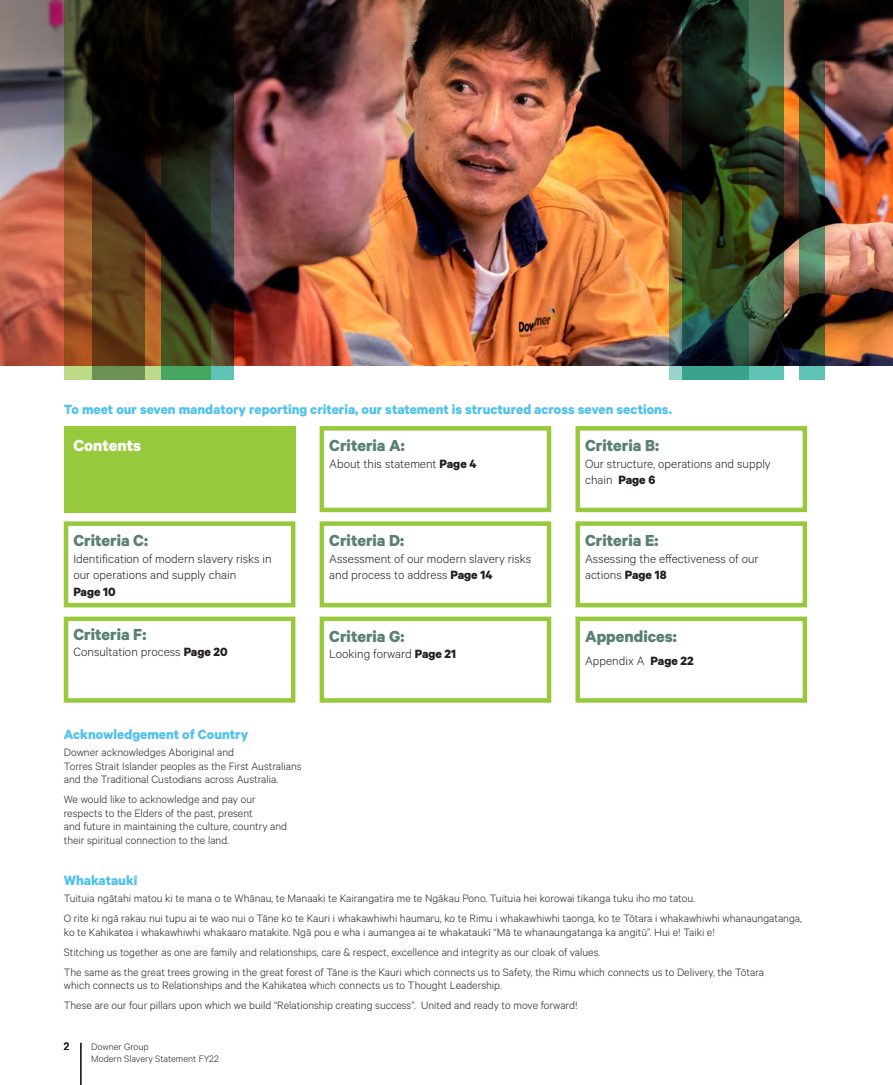
<style>
.page{position:relative;width:893px;height:1085px;background:#fff}
.page>*{position:absolute;margin:0;border:0;box-sizing:border-box;transform-origin:0 0}
.Bullet_Water_Blue{font:700 18px "Calibre";color:#588074}
.t1{font:700 18px "Calibre";color:#fff}
.subhead_2{font:700 15px "Calibre";color:#52c2ec}
.Bullet_Water_Blue-2{font:300 13.5px/16.5px "Calibre";color:#231f20}
.Body_Copy{font:300 12px/13.5px "Calibre";color:#231f20}
.t2{font:12px "Calibre";color:#231f20}
.t3{font:300 10.5px/12px "Calibre";color:#231f20}
.s1{font-weight:700}
</style>
<div class="page">
<img style="left:0;top:0;width:893px;height:366px">
<svg style="left:64px;top:0;width:98px;height:380px;background:#654524"></svg>
<svg style="left:162px;top:0;width:72px;height:380px;background:#1a2014"></svg>
<svg style="left:92px;top:0;width:53px;height:380px;background:#2f210f"></svg>
<svg style="left:669px;top:0;width:13px;height:380px;background:#4d442b"></svg>
<img style="left:682px;top:0;width:102px;height:380px">
<svg style="left:799px;top:0;width:25px;height:380px;background:#2c3b28"></svg>
<hr style="left:81px;top:1042px;width:1px;height:42px;background:#231f20">
<div style="left:64px;top:426px;width:231px;height:86px;background:#96c93c"></div>
<div style="left:575px;top:521px;width:232px;height:86px;border:4px solid #96c93c"></div>
<div style="left:64px;top:521px;width:231px;height:86px;border:4px solid #96c93c"></div>
<div style="left:320px;top:616px;width:231px;height:86px;border:4px solid #96c93c"></div>
<div style="left:575px;top:616px;width:232px;height:86px;border:4px solid #96c93c"></div>
<div style="left:575px;top:426px;width:232px;height:86px;border:4px solid #96c93c"></div>
<div style="left:64px;top:616px;width:231px;height:86px;border:4px solid #96c93c"></div>
<div style="left:320px;top:521px;width:231px;height:86px;border:4px solid #96c93c"></div>
<div style="left:320px;top:426px;width:231px;height:86px;border:4px solid #96c93c"></div>
<p class="subhead_2" style="left:64px;top:400px;width:610px">To meet our seven mandatory reporting criteria, our statement is structured across seven sections.</p>
<p class="t1" style="left:73px;top:434px;width:69px">Contents</p>
<p class="Bullet_Water_Blue" style="left:73px;top:529px;width:76px">Criteria C:</p>
<p class="Bullet_Water_Blue-2" style="left:73px;top:549px;width:200px">Identification of modern slavery risks in our operations and supply chain<br><span class="s1">Page 10</span></p>
<p class="Bullet_Water_Blue" style="left:73px;top:623px;width:75px">Criteria F:</p>
<p class="Bullet_Water_Blue-2" style="left:73px;top:643px;width:156px">Consultation process <span class="s1">Page 20</span></p>
<p class="subhead_2" style="left:64px;top:724px;width:186px">Acknowledgement of Country</p>
<p class="Body_Copy" style="left:64px;top:745px;width:239px">Downer acknowledges Aboriginal and<br>Torres Strait Islander peoples as the First Australians and the Traditional Custodians across Australia.</p>
<p class="Body_Copy" style="left:64px;top:792px;width:225px">We would like to acknowledge and pay our respects to the Elders of the past, present<br>and future in maintaining the culture, country and their spiritual connection to the land.</p>
<p class="Bullet_Water_Blue" style="left:329px;top:434px;width:77px">Criteria A:</p>
<p class="Bullet_Water_Blue-2" style="left:329px;top:454px;width:149px">About this statement <span class="s1">Page 4</span></p>
<p class="Bullet_Water_Blue" style="left:329px;top:529px;width:76px">Criteria D:</p>
<p class="Bullet_Water_Blue-2" style="left:329px;top:549px;width:203px">Assessment of our modern slavery risks and process to address <span class="s1">Page 14</span></p>
<p class="Bullet_Water_Blue" style="left:329px;top:625px;width:77px">Criteria G:</p>
<p class="Bullet_Water_Blue-2" style="left:329px;top:645px;width:129px">Looking forward <span class="s1">Page 21</span></p>
<p class="Bullet_Water_Blue" style="left:585px;top:434px;width:75px">Criteria B:</p>
<p class="Bullet_Water_Blue-2" style="left:585px;top:454px;width:187px">Our structure, operations and supply chain <span class="s1">Page 6</span></p>
<p class="Bullet_Water_Blue" style="left:585px;top:529px;width:75px">Criteria E:</p>
<p class="Bullet_Water_Blue-2" style="left:585px;top:549px;width:175px">Assessing the effectiveness of our actions <span class="s1">Page 18</span></p>
<p class="Bullet_Water_Blue" style="left:585px;top:625px;width:93px">Appendices:</p>
<p class="Bullet_Water_Blue-2" style="left:585px;top:651px;width:110px">Appendix A <span class="s1">Page 22</span></p>
<p class="subhead_2" style="left:64px;top:870px;width:75px">Whakataukī</p>
<p class="Body_Copy" style="left:64px;top:891px;width:633px">Tuituia ngātahi matou ki te mana o te Whānau, te Manaaki te Kairangatira me te Ngākau Pono. Tuituia hei korowai tikanga tuku iho mo tatou.</p>
<p class="Body_Copy" style="left:64px;top:911px;width:740px">O rite ki ngā rakau nui tupu ai te wao nui o Tāne ko te Kauri i whakawhiwhi haumaru, ko te Rimu i whakawhiwhi taonga, ko te Tōtara i whakawhiwhi whanaungatanga, ko te Kahikatea i whakawhiwhi whakaaro matakite. Ngā pou e wha i aumangea ai te whakataukī “Mā te whanaungatanga ka angitū”. Hui e! Taiki e!</p>
<p class="Body_Copy" style="left:64px;top:944px;width:538px">Stitching us together as one are family and relationships, care &amp; respect, excellence and integrity as our cloak of values.</p>
<p class="Body_Copy" style="left:64px;top:964px;width:702px">The same as the great trees growing in the great forest of Tāne is the Kauri which connects us to Safety, the Rimu which connects us to Delivery, the Tōtara which connects us to Relationships and the Kahikatea which connects us to Thought Leadership.</p>
<p class="Body_Copy" style="left:64px;top:997px;width:515px">These are our four pillars upon which we build “Relationship creating success”. United and ready to move forward!</p>
<p class="t2" style="left:64px;top:1039px;width:7px">2</p>
<p class="t3" style="left:91px;top:1040px;width:129px">Downer Group<br>Modern Slavery Statement FY22</p>
</div>
